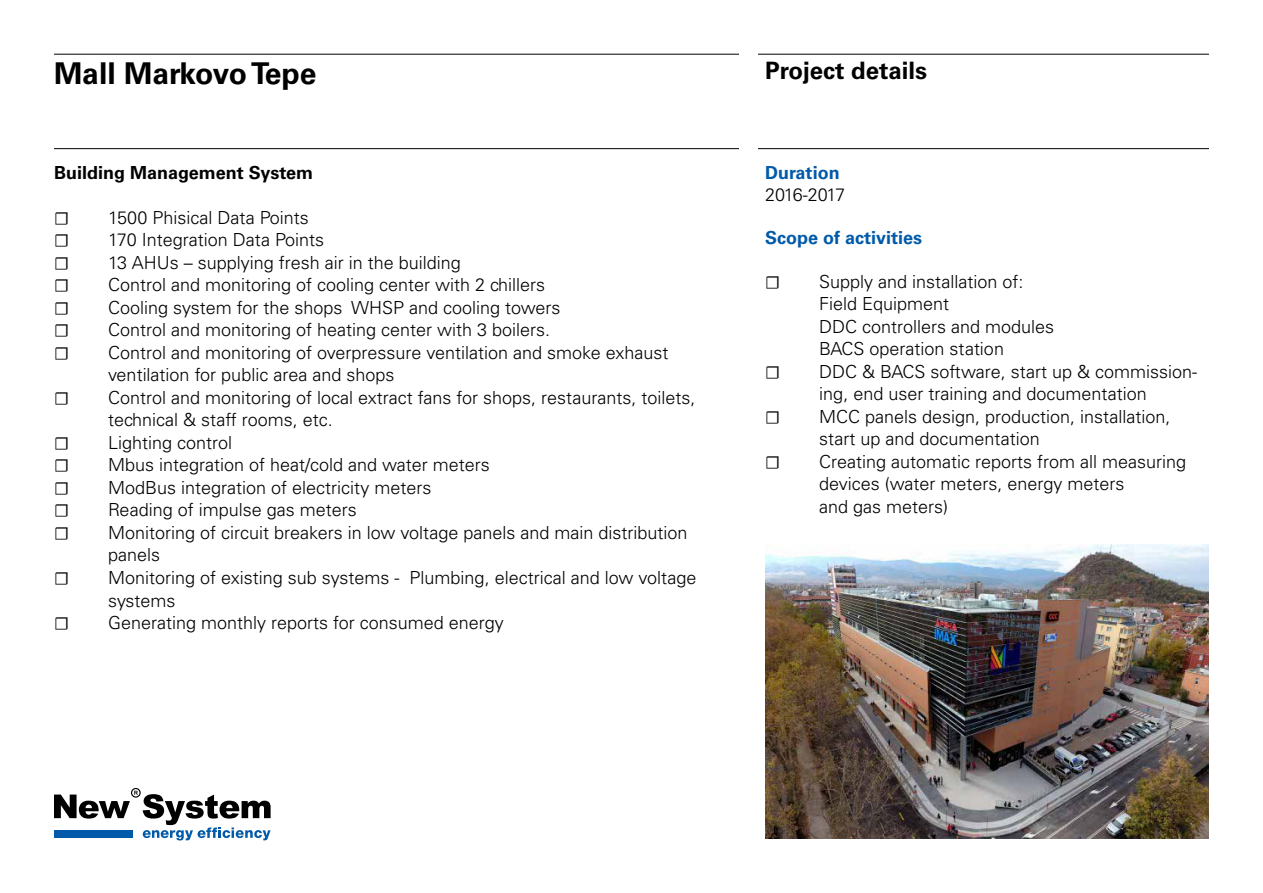
<style>
.page{position:relative;width:1263px;height:893px;background:#fff}
.page>*{position:absolute;margin:0;border:0;box-sizing:border-box;transform-origin:0 0}
.t1{font:700 30px "Univers LT Std";color:#000}
.t2{font:700 24px "Univers LT Std";color:#000}
.t3{font:300 18px/22.5px "Univers LT Std";color:#000}
.t4{font:700 18px "Univers LT Std";color:#005aa9}
.t5{font:700 18px "Univers LT Std";color:#000}
.t6{font:500 18px "Minion Pro";color:#000}
.t7{font:300 18px "Univers LT Std";letter-spacing:-.06em;color:#000}
</style>
<div class="page">
<svg style="left:54px;top:788px;width:217px;height:52px"></svg>
<div style="left:54px;top:830px;width:79px;height:8px;background:#005aa9"></div>
<hr style="left:54px;top:54px;width:1155px;height:1px;background:#000">
<hr style="left:54px;top:148px;width:1155px;height:1px;background:#000">
<div style="left:740px;top:39px;width:18px;height:125px;background:#fff"></div>
<img style="left:765px;top:545px;width:444px;height:294px">
<h1 class="t1" style="left:54px;top:55px;width:264px">Mall Markovo Tepe</h1>
<h2 class="t2" style="left:765px;top:57px;width:164px">Project details</h2>
<p class="t5" style="left:54px;top:162px;width:260px">Building Management System</p>
<p class="t6" style="left:54px;top:206px;width:17px">☐</p>
<p class="t3" style="left:108px;top:206px;width:202px">1500 Phisical Data Points</p>
<p class="t6" style="left:54px;top:229px;width:17px">☐</p>
<p class="t3" style="left:108px;top:229px;width:218px">170 Integration Data Points</p>
<p class="t6" style="left:54px;top:251px;width:17px">☐</p>
<p class="t3" style="left:108px;top:251px;width:354px">13 AHUs – supplying fresh air in the building</p>
<p class="t6" style="left:54px;top:274px;width:17px">☐</p>
<p class="t3" style="left:108px;top:274px;width:439px">Control and monitoring of cooling center with 2 chillers</p>
<p class="t6" style="left:54px;top:296px;width:17px">☐</p>
<p class="t3" style="left:108px;top:296px;width:454px">Cooling system for the shops WHSP and cooling towers</p>
<p class="t6" style="left:54px;top:319px;width:17px">☐</p>
<p class="t3" style="left:108px;top:319px;width:444px">Control and monitoring of heating center with 3 boilers.</p>
<p class="t6" style="left:54px;top:341px;width:17px">☐</p>
<p class="t3" style="left:108px;top:341px;width:562px">Control and monitoring of overpressure ventilation and smoke exhaust ventilation for public area and shops</p>
<p class="t6" style="left:54px;top:386px;width:17px">☐</p>
<p class="t3" style="left:108px;top:386px;width:589px">Control and monitoring of local extract fans for shops, restaurants, toilets, technical &amp; staff rooms, etc.</p>
<p class="t6" style="left:54px;top:431px;width:17px">☐</p>
<p class="t3" style="left:108px;top:431px;width:126px">Lighting control</p>
<p class="t6" style="left:54px;top:454px;width:17px">☐</p>
<p class="t3" style="left:108px;top:454px;width:383px">Mbus integration of heat/cold and water meters</p>
<p class="t6" style="left:54px;top:476px;width:17px">☐</p>
<p class="t3" style="left:108px;top:476px;width:325px">ModBus integration of electricity meters</p>
<p class="t6" style="left:54px;top:499px;width:17px">☐</p>
<p class="t3" style="left:108px;top:499px;width:250px">Reading of impulse gas meters</p>
<p class="t6" style="left:54px;top:521px;width:17px">☐</p>
<p class="t3" style="left:108px;top:521px;width:581px">Monitoring of circuit breakers in low voltage panels and main distribution panels</p>
<p class="t6" style="left:54px;top:566px;width:17px">☐</p>
<p class="t3" style="left:108px;top:566px;width:590px">Monitoring of existing sub systems - Plumbing, electrical and low voltage systems</p>
<p class="t6" style="left:54px;top:611px;width:17px">☐</p>
<p class="t3" style="left:108px;top:611px;width:397px">Generating monthly reports for consumed energy</p>
<p class="t4" style="left:765px;top:162px;width:76px">Duration</p>
<p class="t7" style="left:765px;top:183px;width:82px">2016-2017</p>
<p class="t4" style="left:765px;top:227px;width:159px">Scope of activities</p>
<p class="t6" style="left:765px;top:270px;width:17px">☐</p>
<p class="t3" style="left:819px;top:270px;width:237px">Supply and installation of:<br>Field Equipment<br>DDC controllers and modules<br>BACS operation station</p>
<p class="t6" style="left:765px;top:360px;width:17px">☐</p>
<p class="t3" style="left:819px;top:360px;width:380px">DDC &amp; BACS software, start up &amp; commission&shy;ing, end user training and documentation</p>
<p class="t6" style="left:765px;top:405px;width:17px">☐</p>
<p class="t3" style="left:819px;top:405px;width:353px">MCC panels design, production, installation, start up and documentation</p>
<p class="t6" style="left:765px;top:450px;width:17px">☐</p>
<p class="t3" style="left:819px;top:450px;width:369px">Creating automatic reports from all measuring devices (water meters, energy meters<br>and gas meters)</p>
</div>
